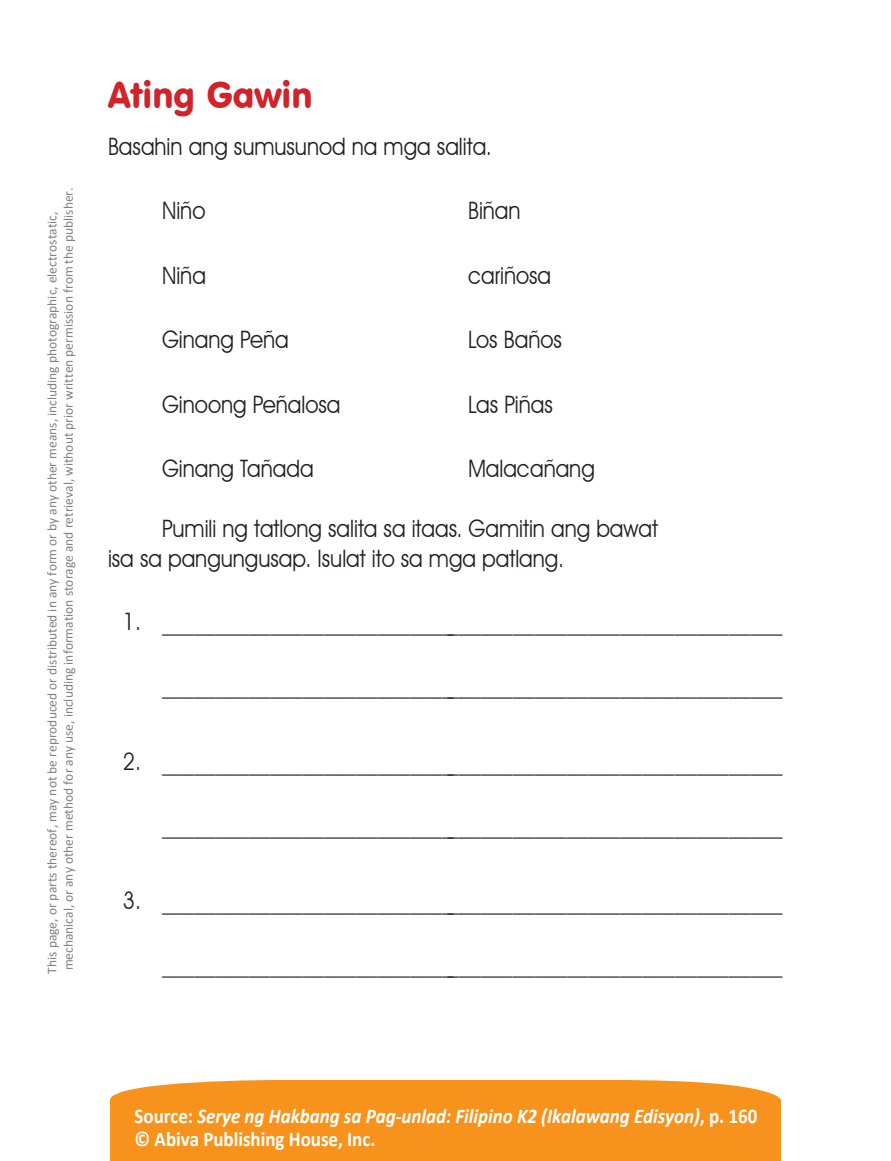
<style>
.page{position:relative;width:891px;height:1161px;background:#fff}
.page>*{position:absolute;margin:0;border:0;box-sizing:border-box;transform-origin:0 0}
.t1{font:36px "VAG Rounded BT";color:#d1232a}
.t2{font:24px/30px "Avant Garde IT Cby BT";color:#231f20;scale:.9 1}
.t3{font:italic 700 21px/22.6px "Calibri";color:#fff;scale:.9 1}
.t4{font:13.5px/16.2px "Calibri";color:rgb(0 0 0/.5)}
.s1{font-style:normal}
</style>
<div class="page">
<div style="left:110px;top:1080px;width:671px;height:81px;background:#f7931d"></div>
<p class="t4" style="left:44px;top:974px;width:788px;rotate:-90deg">This page, or parts thereof, may not be reproduced or distributed in any form or by any other means, including photographic, electrostatic, mechanical, or any other method for any use, including information storage and retrieval, without prior written permission from the publisher.</p>
<p class="t1" style="left:108px;top:73px;width:206px">Ating Gawin</p>
<p class="t2" style="left:108px;top:131px;width:428px">Basahin ang sumusunod na mga salita.</p>
<p class="t2" style="left:162px;top:196px;width:50px">Niño</p>
<p class="t2" style="left:468px;top:196px;width:60px">Biñan</p>
<p class="t2" style="left:162px;top:260px;width:50px">Niña</p>
<p class="t2" style="left:468px;top:260px;width:94px">cariñosa</p>
<p class="t2" style="left:162px;top:325px;width:142px">Ginang Peña</p>
<p class="t2" style="left:468px;top:325px;width:106px">Los Baños</p>
<p class="t2" style="left:162px;top:389px;width:200px">Ginoong Peñalosa</p>
<p class="t2" style="left:468px;top:389px;width:96px">Las Piñas</p>
<p class="t2" style="left:162px;top:454px;width:170px">Ginang Tañada</p>
<p class="t2" style="left:468px;top:454px;width:142px">Malacañang</p>
<p class="t2" style="left:108px;top:514px;width:613px;text-indent:54px">Pumili ng tatlong salita sa itaas. Gamitin ang bawat isa sa pangungusap. Isulat ito sa mga patlang.</p>
<p class="t2" style="left:123px;top:607px;width:735px">1. __________________________________________________________</p>
<p class="t2" style="left:162px;top:670px;width:691px">__________________________________________________________</p>
<p class="t2" style="left:123px;top:746px;width:735px">2. __________________________________________________________</p>
<p class="t2" style="left:162px;top:809px;width:691px">__________________________________________________________</p>
<p class="t2" style="left:123px;top:886px;width:735px">3. __________________________________________________________</p>
<p class="t2" style="left:162px;top:949px;width:691px">__________________________________________________________</p>
<p class="t3" style="left:135px;top:1104px;width:693px"><span class="s1">Source:</span> Serye ng Hakbang sa Pag-unlad: Filipino K2 (Ikalawang Edisyon)<span class="s1">, p. 160 © Abiva Publishing House, Inc.</span></p>
</div>
